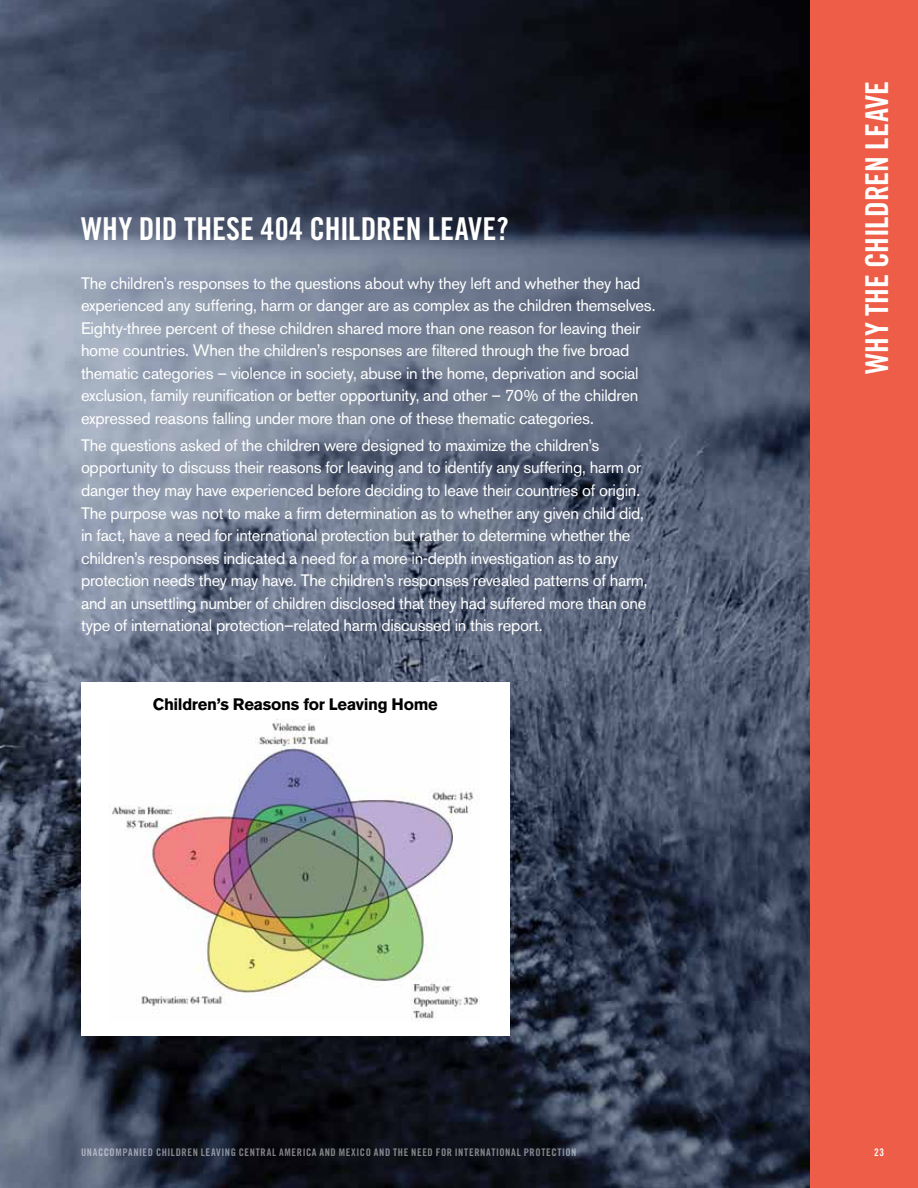
<style>
.page{position:relative;width:918px;height:1188px;background:#fff}
.page>*{position:absolute;margin:0;border:0;box-sizing:border-box;transform-origin:0 0}
.t1{font:31.5px "Trade Gothic Bold Cond Twenty";letter-spacing:.005em;color:#fff}
.t2{font:16.5px/22.5px "Akzidenz Grotesk BE";letter-spacing:-.015em;color:#fff}
.t3{font:700 16.5px "Akzidenz Grotesk BE";letter-spacing:-.02em;color:#000}
.t4{font:10.5px "Trade Gothic Bold Cond Twenty";letter-spacing:.06em;color:#fff}
</style>
<div class="page">
<img style="left:0;top:0;width:810px;height:1188px">
<div style="left:810px;top:0;width:108px;height:1188px;background:#ee5d47"></div>
<div style="left:81px;top:683px;width:429px;height:353px;background:#fff"></div>
<img style="left:109px;top:720px;width:371px;height:302px">
<h1 class="t1" style="left:81px;top:210px;width:429px">WHY DID THESE 404 CHILDREN LEAVE?</h1>
<p class="t2" style="left:81px;top:272px;width:576px">The children’s responses to the questions about why they left and whether they had experienced any suffering, harm or danger are as complex as the children themselves.<br>Eighty-three percent of these children shared more than one reason for leaving their home countries. When the children’s responses are filtered through the five broad thematic categories – violence in society, abuse in the home, deprivation and social exclusion, family reunification or better opportunity, and other – 70% of the children expressed reasons falling under more than one of these thematic categories.</p>
<p class="t2" style="left:81px;top:434px;width:568px">The questions asked of the children were designed to maximize the children’s opportunity to discuss their reasons for leaving and to identify any suffering, harm or danger they may have experienced before deciding to leave their countries of origin.<br>The purpose was not to make a firm determination as to whether any given child did, in fact, have a need for international protection but rather to determine whether the children’s responses indicated a need for a more in-depth investigation as to any protection needs they may have. The children’s responses revealed patterns of harm, and an unsettling number of children disclosed that they had suffered more than one type of international protection–related harm discussed in this report.</p>
<p class="t3" style="left:153px;top:695px;width:286px">Children’s Reasons for Leaving Home</p>
<p class="t4" style="left:81px;top:1145px;width:497px">UNACCOMPANIED CHILDREN LEAVING CENTRAL AMERICA AND MEXICO AND THE NEED FOR INTERNATIONAL PROTECTION</p>
<h1 class="t1" style="left:858px;top:374px;width:294px;rotate:-90deg">WHY THE CHILDREN LEAVE</h1>
<p class="t4" style="left:874px;top:1145px;width:11px">23</p>
</div>
